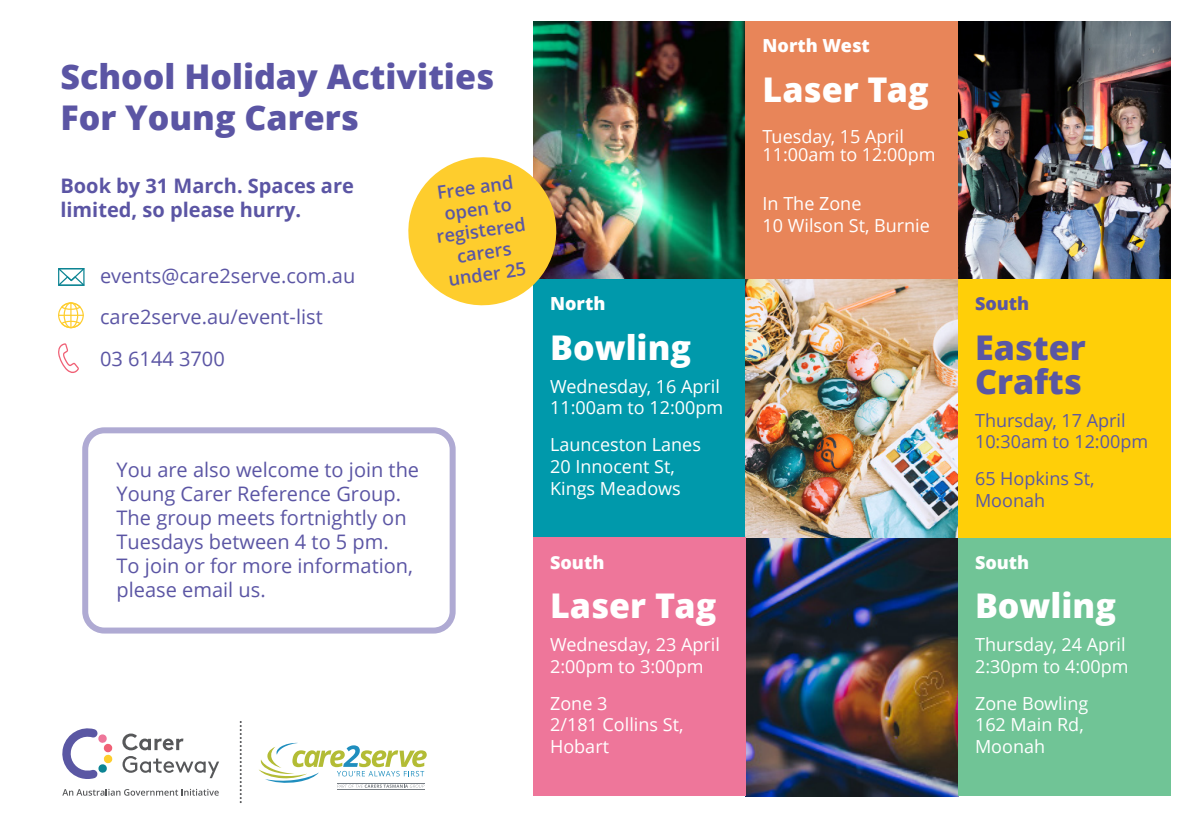
<style>
.page{position:relative;width:1191px;height:840px;background:#fff}
.page>*{position:absolute;margin:0;border:0;box-sizing:border-box;transform-origin:0 0}
.HEAD_1{font:800 34px/40.8px "Open Sans";color:#5b55a4}
.EVENT_TITLE_1{font:800 34px "Open Sans";color:#fff}
.EVENT_TITLE_1-2{font:800 34px/34px "Open Sans";color:#5a57a3}
.BODY_1{font:20px/24px "Open Sans";color:#5b55a4}
.BODY_1-2{font:700 20px/24px "Open Sans";color:#5b55a4}
.BODY_2{font:600 18.2px/21.8px "Open Sans";color:#5a57a3;text-align:center}
.BODY_2-2{font:18px/21.6px "Open Sans";color:#fff}
.BODY_2-3{font:18px/21.6px "Open Sans";color:#5a57a3}
.BODY_2-4{font:800 18px "Open Sans";color:#fff}
.BODY_2-5{font:800 18px "Open Sans";color:#5a57a3}
</style>
<div class="page">
<svg style="left:62px;top:728px;width:51px;height:50px"></svg>
<svg style="left:122px;top:733px;width:97px;height:44px"></svg>
<svg style="left:62px;top:788px;width:157px;height:7px"></svg>
<svg style="left:240px;top:721px;width:2px;height:81px"></svg>
<hr style="left:337px;top:788px;width:87px;height:1px;background:#777d83">
<svg style="left:259px;top:742px;width:168px;height:45px"></svg>
<svg style="left:58px;top:268px;width:27px;height:18px"></svg>
<svg style="left:58px;top:302px;width:26px;height:26px"></svg>
<hr style="left:58px;top:314px;width:26px;height:2px;background:#fecd2d">
<hr style="left:70px;top:302px;width:2px;height:26px;background:#fecd2d">
<svg style="left:58px;top:343px;width:21px;height:30px"></svg>
<img style="left:533px;top:21px;width:212px;height:258px">
<img style="left:958px;top:21px;width:212px;height:258px">
<div style="left:745px;top:21px;width:213px;height:258px;background:#e88559"></div>
<div style="left:533px;top:279px;width:212px;height:258px;background:#0099ab"></div>
<img style="left:745px;top:537px;width:213px;height:258px">
<img style="left:745px;top:279px;width:213px;height:258px">
<div style="left:533px;top:537px;width:212px;height:258px;background:#ee769a"></div>
<div style="left:958px;top:537px;width:212px;height:258px;background:#70c496"></div>
<div style="left:958px;top:279px;width:212px;height:258px;background:#ffcf08"></div>
<svg style="left:408px;top:152px;width:153px;height:154px"></svg>
<div style="left:82px;top:427px;width:373px;height:206px;border:6px solid #afaad3;border-radius:19px"></div>
<p class="HEAD_1" style="left:60px;top:54px;width:435px">School Holiday Activities<br>For Young Carers</p>
<p class="BODY_1-2" style="left:60px;top:173px;width:295px">Book by 31 March. Spaces are limited, so please hurry.</p>
<p class="BODY_1" style="left:100px;top:263px;width:257px">events@care2serve.com.au</p>
<p class="BODY_1" style="left:100px;top:304px;width:224px">care2serve.au/event-list</p>
<p class="BODY_1" style="left:100px;top:346px;width:126px">03 6144 3700</p>
<p class="BODY_2" style="left:429px;top:182px;width:91px;rotate:-8deg">Free and open to registered carers under 25</p>
<p class="BODY_1" style="left:117px;top:457px;width:304px">You are also welcome to join the<br>Young Carer Reference Group.<br>The group meets fortnightly on<br>Tuesdays between 4 to 5 pm.<br>To join or for more information, please email us.</p>
<p class="BODY_2-4" style="left:550px;top:290px;width:57px">North</p>
<p class="EVENT_TITLE_1" style="left:550px;top:321px;width:142px">Bowling</p>
<p class="BODY_2-2" style="left:550px;top:375px;width:175px">Wednesday, 16 April<br>11:00am to 12:00pm</p>
<p class="BODY_2-2" style="left:550px;top:433px;width:152px">Launceston Lanes<br>20 Innocent St,<br>Kings Meadows</p>
<p class="BODY_2-4" style="left:550px;top:548px;width:56px">South</p>
<p class="EVENT_TITLE_1" style="left:550px;top:579px;width:168px">Laser Tag</p>
<p class="BODY_2-2" style="left:550px;top:633px;width:171px">Wednesday, 23 April<br>2:00pm to 3:00pm</p>
<p class="BODY_2-2" style="left:550px;top:691px;width:135px">Zone 3<br>2/181 Collins St,<br>Hobart</p>
<p class="BODY_2-4" style="left:762px;top:32px;width:109px">North West</p>
<p class="EVENT_TITLE_1" style="left:762px;top:63px;width:168px">Laser Tag</p>
<p class="BODY_2-2" style="left:762px;top:127px;width:175px;line-height:18px">Tuesday, 15 April<br>11:00am to 12:00pm</p>
<p class="BODY_2-2" style="left:762px;top:192px;width:169px">In The Zone<br>10 Wilson St, Burnie</p>
<p class="BODY_2-5" style="left:975px;top:290px;width:56px">South</p>
<p class="EVENT_TITLE_1-2" style="left:975px;top:328px;width:112px">Easter<br>Crafts</p>
<p class="BODY_2-3" style="left:975px;top:409px;width:175px">Thursday, 17 April<br>10:30am to 12:00pm</p>
<p class="BODY_2-3" style="left:975px;top:467px;width:121px">65 Hopkins St,<br>Moonah</p>
<p class="BODY_2-4" style="left:975px;top:548px;width:56px">South</p>
<p class="EVENT_TITLE_1" style="left:975px;top:579px;width:142px">Bowling</p>
<p class="BODY_2-2" style="left:975px;top:633px;width:155px">Thursday, 24 April<br>2:30pm to 4:00pm</p>
<p class="BODY_2-2" style="left:975px;top:691px;width:115px">Zone Bowling<br>162 Main Rd,<br>Moonah</p>
</div>
